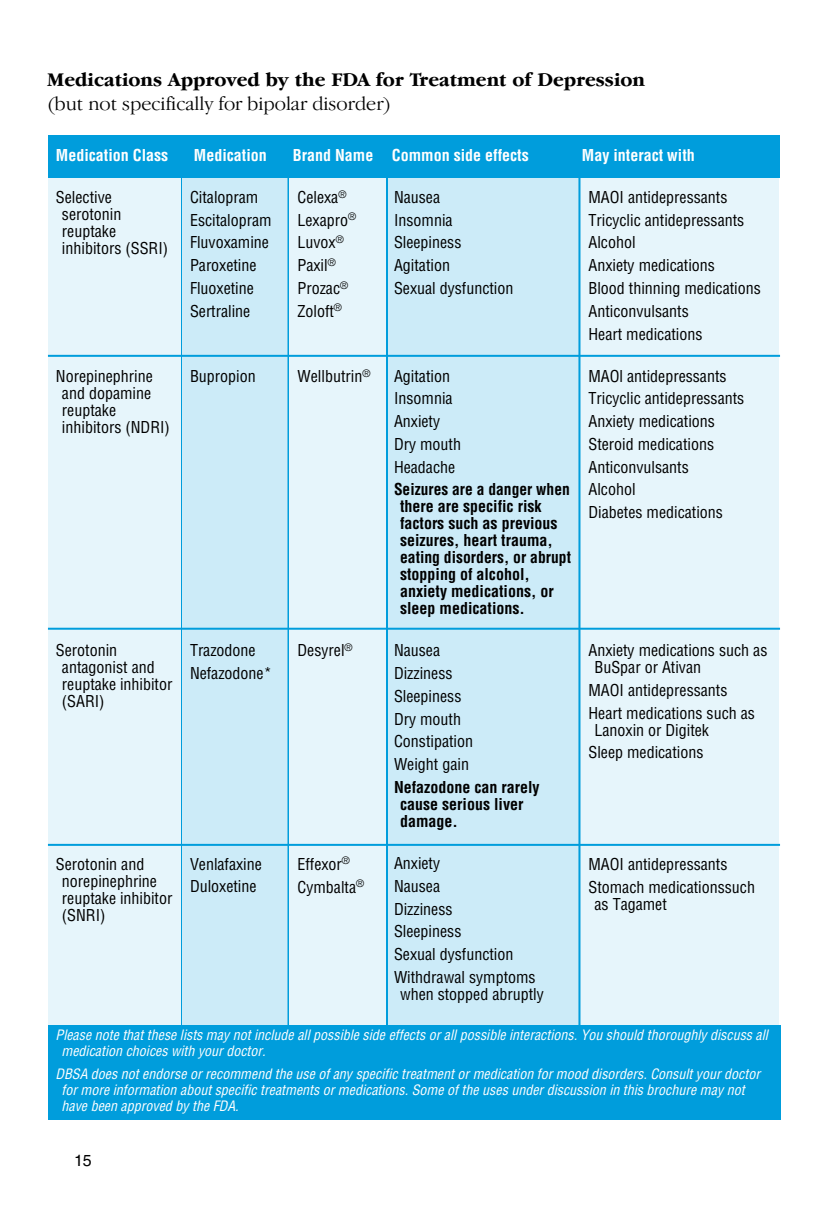
<style>
.page{position:relative;width:828px;height:1224px;background:#fff}
.page>*{position:absolute;margin:0;border:0;box-sizing:border-box;transform-origin:0 0}
.t1{font:700 20px "Garamond IT Cby BT";color:#000}
.t2{font:300 20px "Garamond IT Cby BT";color:#000}
.t3{font:condensed 16px/22.8px "Helvetica";color:#000}
.t4{font:700 condensed 16px/17px "Helvetica";color:#000}
.t5{font:700 condensed 16px "Helvetica";color:#fff}
.t6{font:16px "Helvetica";color:#000}
.t7{font:italic condensed 14px/16px "Helvetica";color:#fff}
</style>
<div class="page">
<div style="left:181px;top:171px;width:107px;height:875px;background:#ccebf8"></div>
<div style="left:180px;top:170px;width:110px;height:877px;border:2px solid #009ddc"></div>
<div style="left:48px;top:171px;width:132px;height:876px;background:#e6f5fb"></div>
<div style="left:290px;top:171px;width:96px;height:876px;background:#e6f5fb"></div>
<div style="left:580px;top:171px;width:198px;height:876px;background:#e6f5fb"></div>
<div style="left:388px;top:178px;width:190px;height:847px;background:#ccebf8"></div>
<div style="left:48px;top:135px;width:732px;height:43px;background:#009ddc"></div>
<hr style="left:48px;top:355px;width:732px;height:2px;background:#009ddc">
<hr style="left:48px;top:628px;width:732px;height:2px;background:#009ddc">
<hr style="left:48px;top:844px;width:732px;height:2px;background:#009ddc">
<div style="left:48px;top:1025px;width:732px;height:95px;background:#009ddc"></div>
<hr style="left:578px;top:177px;width:2px;height:853px;background:#009ddc">
<hr style="left:386px;top:177px;width:2px;height:853px;background:#009ddc">
<p class="t1" style="left:47px;top:69px;width:600px">Medications Approved by the FDA for Treatment of Depression</p>
<p class="t2" style="left:47px;top:92px;width:346px">(but not specifically for bipolar disorder)</p>
<p class="t5" style="left:56px;top:146px;width:114px">Medication Class</p>
<p class="t5" style="left:194px;top:146px;width:74px">Medication</p>
<p class="t5" style="left:293px;top:146px;width:237px">Brand Name Common side effects</p>
<p class="t5" style="left:582px;top:146px;width:114px">May interact with</p>
<p class="t3" style="left:62px;top:188px;width:108px;line-height:17px;text-indent:-6px">Selective serotonin reuptake inhibitors (SSRI)</p>
<p class="t3" style="left:62px;top:367px;width:109px;line-height:17px;text-indent:-6px">Norepinephrine and dopamine reuptake inhibitors (NDRI)</p>
<p class="t3" style="left:190px;top:185px;width:83px">Citalopram<br>Escitalopram<br>Fluvoxamine<br>Paroxetine<br>Fluoxetine<br>Sertraline</p>
<p class="t3" style="left:190px;top:365px;width:67px">Bupropion</p>
<p class="t3" style="left:62px;top:642px;width:112px;line-height:17px;text-indent:-6px">Serotonin antagonist and reuptake inhibitor (SARI)</p>
<p class="t3" style="left:190px;top:639px;width:83px">Trazodone<br>Nefazodone*</p>
<p class="t3" style="left:62px;top:855px;width:112px;line-height:17px;text-indent:-6px">Serotonin and norepinephrine reuptake inhibitor (SNRI)</p>
<p class="t3" style="left:190px;top:852px;width:73px">Venlafaxine<br>Duloxetine</p>
<p class="t3" style="left:298px;top:185px;width:60px">Celexa<sup>®<br></sup>Lexapro<sup>®<br></sup>Luvox<sup>®<br></sup>Paxil<sup>®<br></sup>Prozac<sup>®<br></sup>Zoloft<sup>®</sup></p>
<p class="t3" style="left:298px;top:365px;width:74px">Wellbutrin<sup>®</sup></p>
<p class="t3" style="left:298px;top:639px;width:57px">Desyrel<sup>®</sup></p>
<p class="t3" style="left:298px;top:852px;width:68px">Effexor<sup>®<br></sup>Cymbalta<sup>®</sup></p>
<p class="t3" style="left:394px;top:185px;width:121px">Nausea<br>Insomnia<br>Sleepiness<br>Agitation<br>Sexual dysfunction</p>
<p class="t3" style="left:394px;top:364px;width:69px">Agitation<br>Insomnia<br>Anxiety<br>Dry mouth<br>Headache</p>
<p class="t4" style="left:400px;top:481px;width:173px;text-indent:-6px">Seizures are a danger when there are specific risk factors such as previous seizures, heart trauma, eating disorders, or abrupt stopping of alcohol, anxiety medications, or sleep medications.</p>
<p class="t3" style="left:394px;top:639px;width:81px">Nausea<br>Dizziness<br>Sleepiness<br>Dry mouth<br>Constipation<br>Weight gain</p>
<p class="t4" style="left:400px;top:779px;width:141px;text-indent:-6px">Nefazodone can rarely cause serious liver damage.</p>
<p class="t3" style="left:394px;top:852px;width:143px">Anxiety<br>Nausea<br>Dizziness<br>Sleepiness<br>Sexual dysfunction<br>Withdrawal symptoms</p>
<p class="t3" style="left:400px;top:982px;width:145px">when stopped abruptly</p>
<p class="t3" style="left:588px;top:185px;width:174px">MAOI antidepressants<br>Tricyclic antidepressants<br>Alcohol<br>Anxiety medications<br>Blood thinning medications<br>Anticonvulsants<br>Heart medications</p>
<p class="t3" style="left:588px;top:364px;width:157px">MAOl antidepressants<br>Tricyclic antidepressants<br>Anxiety medications<br>Steroid medications<br>Anticonvulsants<br>Alcohol<br>Diabetes medications</p>
<p class="t3" style="left:594px;top:642px;width:175px;line-height:17px;text-indent:-6px">Anxiety medications such as<br>BuSpar or Ativan</p>
<p class="t3" style="left:588px;top:678px;width:168px">MAOI antidepressants<br>Heart medications such as</p>
<p class="t3" style="left:588px;top:718px;width:122px;text-align:center">Lanoxin or Digitek<br>Sleep medications</p>
<p class="t3" style="left:588px;top:852px;width:168px">MAOI antidepressants<br>Stomach medicationssuch</p>
<p class="t3" style="left:594px;top:892px;width:74px">as Tagamet</p>
<p class="t7" style="left:62px;top:1027px;width:708px;text-indent:-6px">Please note that these lists may not include all possible side effects or all possible interactions. You should thoroughly discuss all medication choices with your doctor.</p>
<p class="t7" style="left:62px;top:1066px;width:700px;text-indent:-6px">DBSA does not endorse or recommend the use of any specific treatment or medication for mood disorders. Consult your doctor for more information about specific treatments or medications. Some of the uses under discussion in this brochure may not have been approved by the FDA.</p>
<p class="t6" style="left:74px;top:1152px;width:19px">15</p>
</div>
